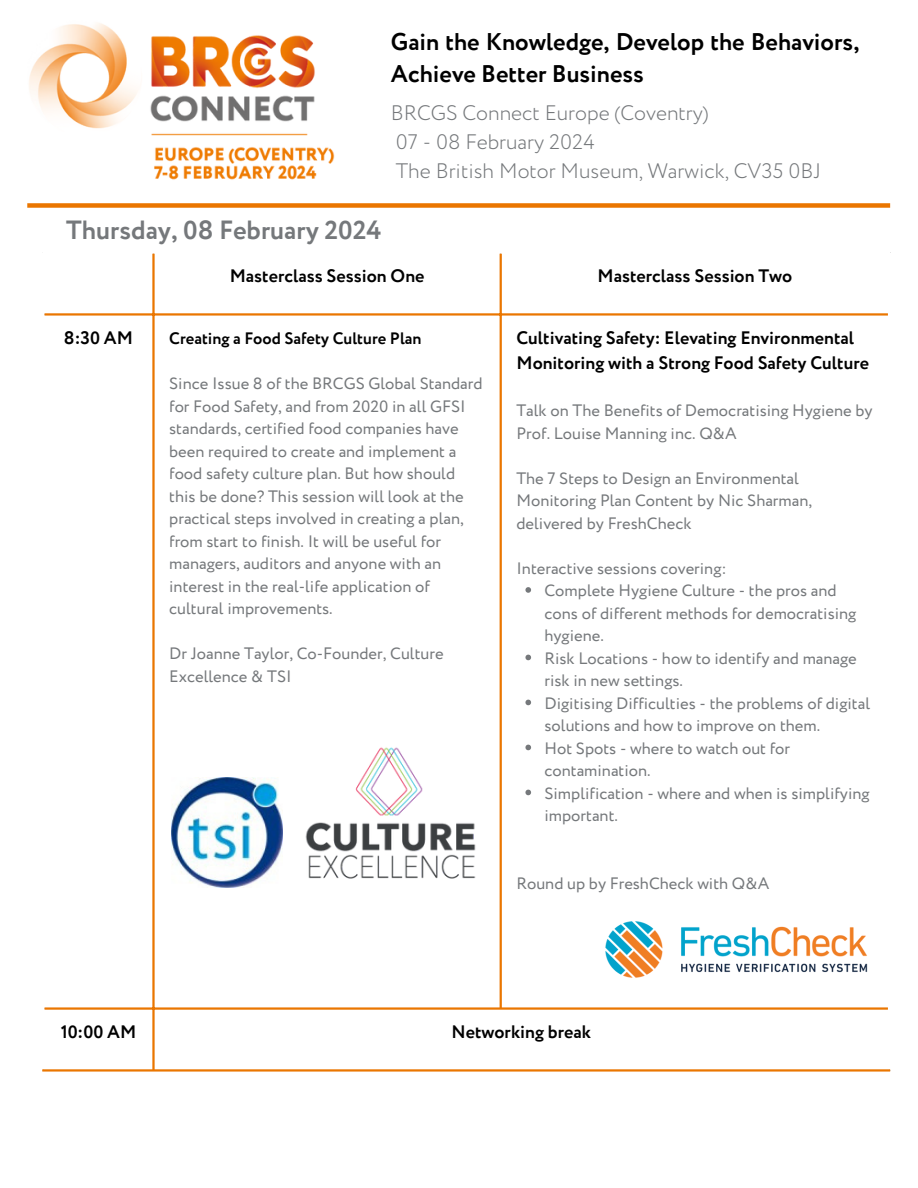
<style>
.page{position:relative;width:918px;height:1188px;background:#fff}
.page>*{position:absolute;margin:0;border:0;box-sizing:border-box;transform-origin:0 0}
.t1{font:700 26.25px "Circe";color:#75787b}
.t2{font:700 24.15px/31.5px "Circe";color:#000}
.t3{font:300 21px "Circe";color:#75787b}
.t4{font:700 18px/24.8px "Circe";color:#000}
.t5{font:16.5px/22.5px "Circe";color:#75787b}
.t6{font:700 16.5px "Circe";color:#000}
</style>
<div class="page">
<div style="left:27px;top:203px;width:863px;height:5px;background:#ea7600"></div>
<img style="left:29px;top:23px;width:305px;height:157px">
<svg style="left:525px;top:587px;width:6px;height:6px"></svg>
<svg style="left:525px;top:655px;width:6px;height:5px"></svg>
<svg style="left:525px;top:700px;width:6px;height:5px"></svg>
<svg style="left:525px;top:745px;width:6px;height:5px"></svg>
<svg style="left:525px;top:790px;width:6px;height:5px"></svg>
<hr style="left:152px;top:254px;width:3px;height:815px;background:#ea7600">
<hr style="left:500px;top:254px;width:2px;height:753px;background:#ea7600">
<hr style="left:45px;top:313px;width:843px;height:3px;background:#ea7600">
<hr style="left:45px;top:1007px;width:843px;height:3px;background:#ea7600">
<hr style="left:42px;top:1069px;width:848px;height:3px;background:#ea7600">
<img style="left:605px;top:921px;width:263px;height:57px">
<img style="left:172px;top:777px;width:110px;height:111px">
<img style="left:305px;top:747px;width:171px;height:132px">
<p class="t2" style="left:391px;top:28px;width:470px">Gain the Knowledge, Develop the Behaviors,<br>Achieve Better Business</p>
<p class="t3" style="left:391px;top:99px;width:319px">BRCGS Connect Europe (Coventry)</p>
<p class="t3" style="left:396px;top:128px;width:200px">07 - 08 February 2024</p>
<p class="t3" style="left:396px;top:157px;width:427px">The British Motor Museum, Warwick, CV35 0BJ</p>
<p class="t1" style="left:66px;top:212px;width:317px">Thursday, 08 February 2024</p>
<h1 class="t4" style="left:230px;top:265px;width:196px">Masterclass Session One</h1>
<p class="t4" style="left:597px;top:265px;width:196px">Masterclass Session Two</p>
<p class="t4" style="left:64px;top:327px;width:70px">8:30 AM</p>
<p class="t6" style="left:169px;top:327px;width:254px">Creating a Food Safety Culture Plan</p>
<p class="t5" style="left:169px;top:373px;width:315px">Since Issue 8 of the BRCGS Global Standard for Food Safety, and from 2020 in all GFSI standards, certified food companies have been required to create and implement a food safety culture plan. But how should this be done? This session will look at the practical steps involved in creating a plan, from start to finish. It will be useful for managers, auditors and anyone with an interest in the real-life application of cultural improvements.</p>
<h1 class="t5" style="left:169px;top:643px;width:276px">Dr Joanne Taylor, Co-Founder, Culture<br>Excellence &amp; TSI</h1>
<p class="t4" style="left:516px;top:327px;width:354px">Cultivating Safety: Elevating Environmental<br>Monitoring with a Strong Food Safety Culture</p>
<p class="t5" style="left:516px;top:400px;width:358px">Talk on The Benefits of Democratising Hygiene by<br>Prof. Louise Manning inc. Q&amp;A</p>
<p class="t5" style="left:516px;top:468px;width:297px">The 7 Steps to Design an Environmental<br>Monitoring Plan Content by Nic Sharman, delivered by FreshCheck</p>
<p class="t5" style="left:516px;top:558px;width:212px">Interactive sessions covering:</p>
<p class="t5" style="left:545px;top:580px;width:313px">Complete Hygiene Culture - the pros and cons of different methods for democratising hygiene.</p>
<p class="t5" style="left:545px;top:648px;width:314px">Risk Locations - how to identify and manage risk in new settings.</p>
<p class="t5" style="left:545px;top:693px;width:327px">Digitising Difficulties - the problems of digital solutions and how to improve on them.</p>
<p class="t5" style="left:545px;top:738px;width:247px">Hot Spots - where to watch out for contamination.</p>
<p class="t5" style="left:545px;top:783px;width:327px">Simplification - where and when is simplifying important.</p>
<p class="t5" style="left:516px;top:873px;width:254px">Round up by FreshCheck with Q&amp;A</p>
<p class="t4" style="left:61px;top:1021px;width:77px">10:00 AM</p>
<p class="t4" style="left:452px;top:1021px;width:141px">Networking break</p>
</div>
